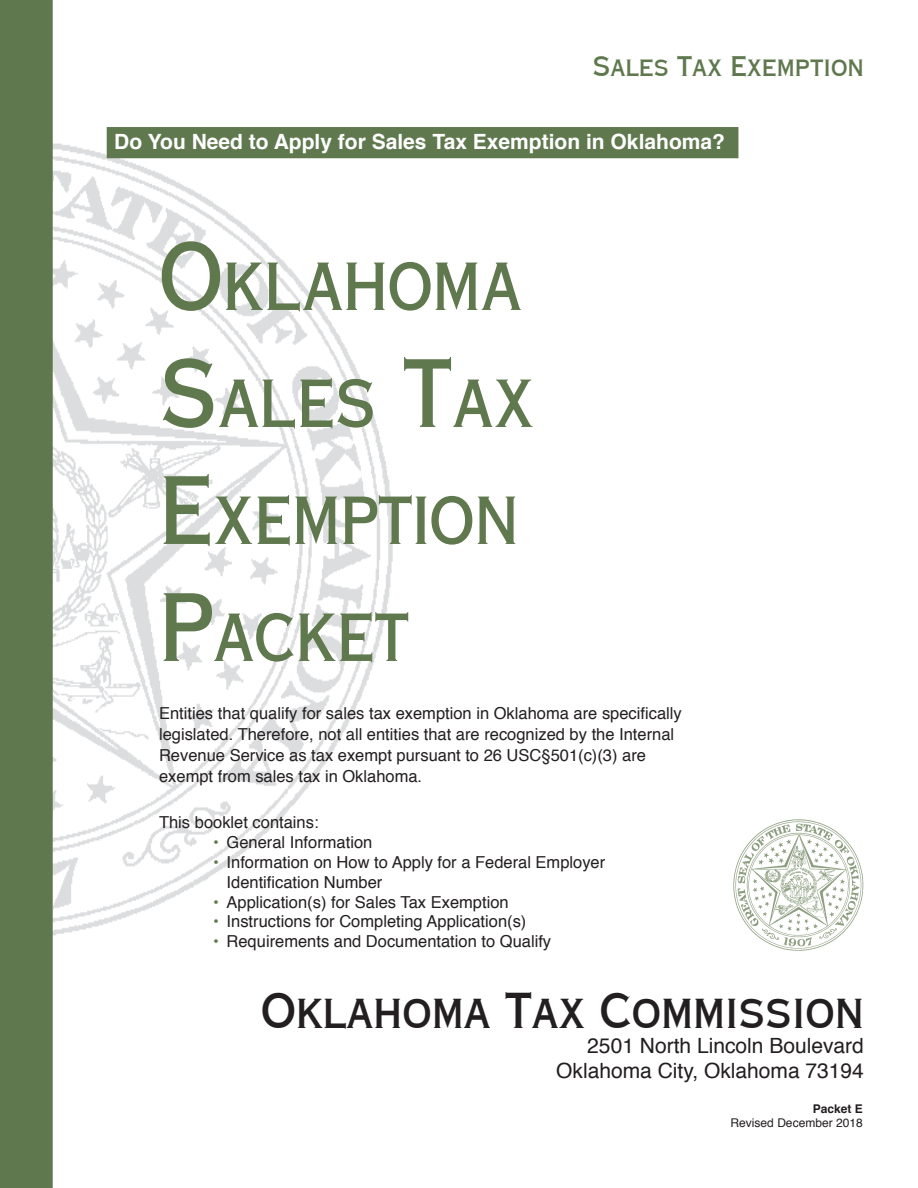
<style>
.page{position:relative;width:918px;height:1188px;background:#fff}
.page>*{position:absolute;margin:0;border:0;box-sizing:border-box;transform-origin:0 0}
.t1{font:65.1px "Copperplate Thirty AB";color:#5f784e;scale:.95 1}
.t2{font:48px "Copperplate Thirty AB";color:#231f20}
.t3{font:27px "Copperplate Thirty AB";color:#5f784e}
.t4{font:21px "Helvetica";color:#231f20}
.t5{font:700 21px "Helvetica";color:#fff}
.t6{font:16.5px/21px "Helvetica";color:#231f20}
.t7{font:12px "Helvetica";color:#231f20}
.t8{font:700 12px "Helvetica";color:#231f20}
.s1{font-size:93px}
.s2{color:#5f784e}
</style>
<div class="page">
<img style="left:53px;top:138px;width:349px;height:798px">
<div style="left:0;top:0;width:53px;height:1188px;background:#5f784e"></div>
<img style="left:733px;top:820px;width:130px;height:130px">
<div style="left:107px;top:127px;width:631px;height:31px;background:#5f784e"></div>
<p class="t3" style="left:592px;top:49px;width:273px">Sales Tax Exemption</p>
<p class="t5" style="left:114px;top:125px;width:612px">Do You Need to Apply for Sales Tax Exemption in Oklahoma?</p>
<p class="t1" style="left:159px;top:247px;width:383px"><span class="s1">O</span>KLAHOMA</p>
<p class="t1" style="left:159px;top:364px;width:397px"><span class="s1">S</span>ALES <span class="s1">T</span>AX</p>
<p class="t1" style="left:159px;top:481px;width:380px"><span class="s1">E</span>XEMPTION</p>
<p class="t1" style="left:159px;top:598px;width:263px"><span class="s1">P</span>ACKET</p>
<p class="t6" style="left:159px;top:703px;width:524px">Entities that qualify for sales tax exemption in Oklahoma are specifically legislated. Therefore, not all entities that are recognized by the Internal<br>Revenue Service as tax exempt pursuant to 26 USC§501(c)(3) are</p>
<p class="t6" style="left:159px;top:766px;width:265px">exempt from sales tax in Oklahoma.</p>
<p class="t6" style="left:159px;top:813px;width:161px">This booklet contains:</p>
<p class="t6" style="left:213px;top:832px;width:161px"><span class="s2">•</span> General Information</p>
<p class="t6" style="left:213px;top:852px;width:394px"><span class="s2">•</span> Information on How to Apply for a Federal Employer</p>
<p class="t6" style="left:227px;top:872px;width:157px">Identification Number</p>
<p class="t6" style="left:213px;top:892px;width:297px"><span class="s2">•</span> Application(s) for Sales Tax Exemption</p>
<p class="t6" style="left:213px;top:912px;width:315px"><span class="s2">•</span> Instructions for Completing Application(s)</p>
<p class="t6" style="left:213px;top:931px;width:340px"><span class="s2">•</span> Requirements and Documentation to Qualify</p>
<p class="t2" style="left:261px;top:981px;width:604px">Oklahoma Tax Commission</p>
<p class="t4" style="left:587px;top:1030px;width:278px">2501 North Lincoln Boulevard</p>
<p class="t4" style="left:556px;top:1055px;width:309px">Oklahoma City, Oklahoma 73194</p>
<p class="t8" style="left:813px;top:1099px;width:52px">Packet E</p>
<p class="t7" style="left:731px;top:1114px;width:134px">Revised December 2018</p>
</div>
